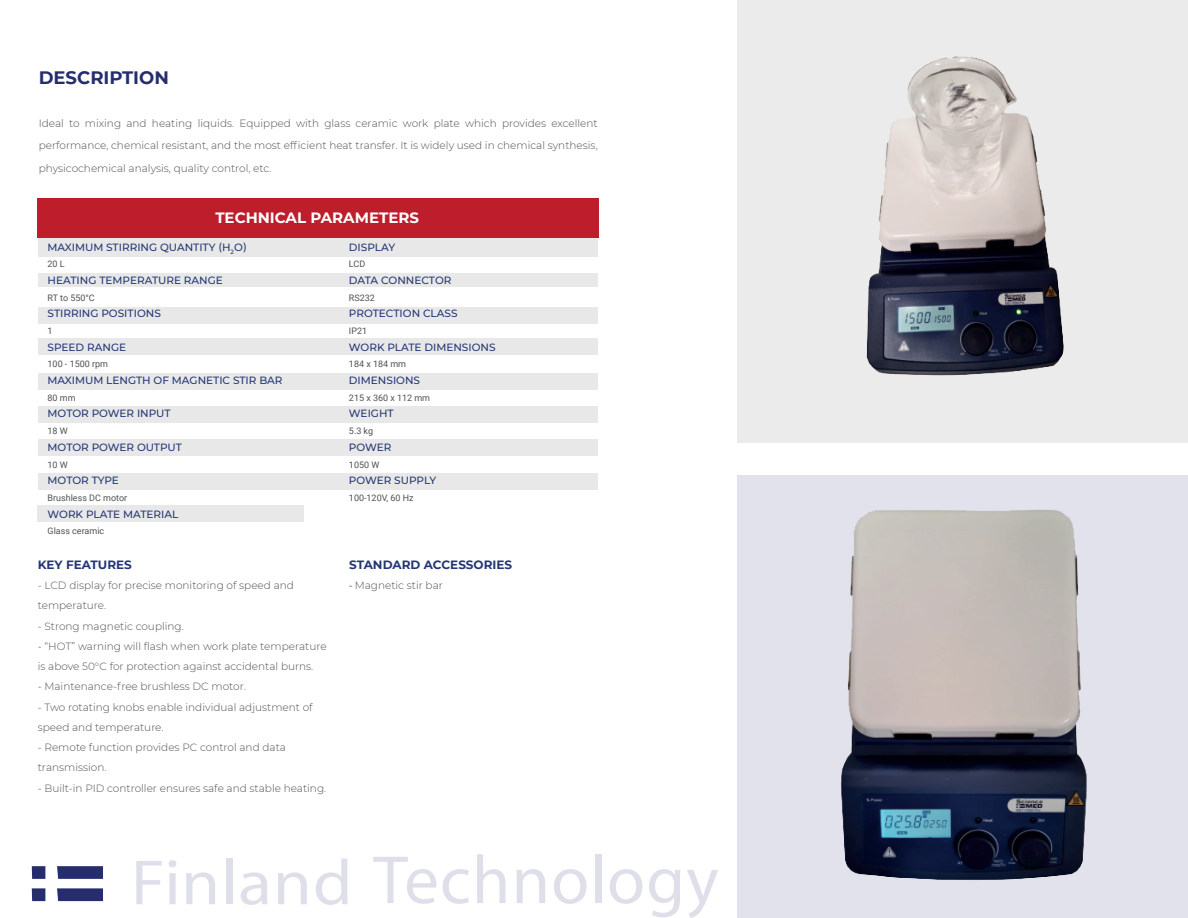
<style>
.page{position:relative;width:1188px;height:918px;background:#fff}
.page>*{position:absolute;margin:0;border:0;box-sizing:border-box;transform-origin:0 0}
.t1{font:700 18px "Montserrat";color:#252d6e}
.t2{font:700 15px "Montserrat";color:#fff}
.t3{font:700 12px "Montserrat";color:#243775}
.t4{font:300 10.5px/20.2px "Montserrat";color:#4f5252}
.t5{font:500 10.5px "Montserrat";color:#243775}
.t6{font:9px "Roboto";color:#4f5252}
.s1{font-family:"Myriad Pro";font-weight:400}
</style>
<div class="page">
<div style="left:738px;top:0;width:450px;height:443px;background:#ebebeb"></div>
<div style="left:738px;top:475px;width:450px;height:443px;background:#e1e2eb"></div>
<div style="left:32px;top:866px;width:13px;height:13px;background:#252d6e"></div>
<svg style="left:57px;top:866px;width:46px;height:13px"></svg>
<svg style="left:57px;top:888px;width:46px;height:13px"></svg>
<div style="left:32px;top:888px;width:13px;height:13px;background:#252d6e"></div>
<svg style="left:136px;top:861px;width:26px;height:43px"></svg>
<svg style="left:169px;top:860px;width:7px;height:44px"></svg>
<svg style="left:186px;top:872px;width:29px;height:32px"></svg>
<div style="left:226px;top:859px;width:7px;height:45px;background:#dedfe9"></div>
<svg style="left:241px;top:872px;width:27px;height:33px"></svg>
<svg style="left:278px;top:872px;width:29px;height:32px"></svg>
<svg style="left:316px;top:859px;width:32px;height:46px"></svg>
<svg style="left:373px;top:857px;width:63px;height:47px"></svg>
<svg style="left:443px;top:869px;width:26px;height:35px"></svg>
<svg style="left:477px;top:854px;width:29px;height:49px"></svg>
<svg style="left:516px;top:869px;width:29px;height:34px"></svg>
<svg style="left:554px;top:869px;width:33px;height:35px"></svg>
<div style="left:595px;top:854px;width:7px;height:49px;background:#dedfe9"></div>
<svg style="left:610px;top:869px;width:32px;height:35px"></svg>
<svg style="left:649px;top:869px;width:31px;height:48px"></svg>
<svg style="left:687px;top:870px;width:31px;height:48px"></svg>
<div style="left:38px;top:198px;width:561px;height:40px;background:#be1d2c"></div>
<div style="left:38px;top:238px;width:560px;height:19px;background:#e8e8e8"></div>
<div style="left:38px;top:273px;width:560px;height:14px;background:#e8e8e8"></div>
<div style="left:38px;top:505px;width:266px;height:16px;background:#e8e8e8"></div>
<div style="left:38px;top:473px;width:560px;height:17px;background:#e8e8e8"></div>
<div style="left:38px;top:439px;width:560px;height:16px;background:#e8e8e8"></div>
<div style="left:38px;top:373px;width:560px;height:16px;background:#e8e8e8"></div>
<div style="left:38px;top:406px;width:560px;height:16px;background:#e8e8e8"></div>
<div style="left:38px;top:338px;width:560px;height:17px;background:#e8e8e8"></div>
<div style="left:38px;top:307px;width:560px;height:16px;background:#e8e8e8"></div>
<img style="left:866px;top:56px;width:198px;height:320px">
<img style="left:841px;top:509px;width:246px;height:371px">
<h1 class="t1" style="left:39px;top:65px;width:132px">DESCRIPTION</h1>
<p class="t4" style="left:39px;top:112px;width:561px;line-height:22.5px;text-align:justify">Ideal to mixing and heating liquids. Equipped with glass ceramic work plate which provides excellent performance, chemical resistant, and the most efficient heat transfer. It is widely used in chemical synthesis, physicochemical analysis, quality control, etc.</p>
<h2 class="t2" style="left:215px;top:207px;width:205px">TECHNICAL PARAMETERS</h2>
<p class="t5" style="left:48px;top:240px;width:201px">MAXIMUM STIRRING QUANTITY (H<sub>2</sub>O)</p>
<p class="t6" style="left:48px;top:258px;width:19px">20 L</p>
<p class="t5" style="left:48px;top:273px;width:177px">HEATING TEMPERATURE RANGE</p>
<p class="t6" style="left:48px;top:291px;width:49px">RT to 550°C</p>
<p class="t5" style="left:48px;top:306px;width:115px">STIRRING POSITIONS</p>
<p class="t6" style="left:48px;top:325px;width:7px">1</p>
<p class="t5" style="left:48px;top:340px;width:80px">SPEED RANGE</p>
<p class="t6" style="left:48px;top:358px;width:62px">100 - 1500 rpm</p>
<p class="t5" style="left:48px;top:373px;width:237px">MAXIMUM LENGTH OF MAGNETIC STIR BAR</p>
<p class="t6" style="left:48px;top:391px;width:30px">80 mm</p>
<p class="t5" style="left:48px;top:406px;width:125px">MOTOR POWER INPUT</p>
<p class="t6" style="left:48px;top:425px;width:22px">18 W</p>
<p class="t5" style="left:48px;top:440px;width:136px">MOTOR POWER OUTPUT</p>
<p class="t6" style="left:48px;top:458px;width:22px">10 W</p>
<p class="t5" style="left:48px;top:473px;width:73px">MOTOR TYPE</p>
<p class="t6" style="left:48px;top:491px;width:81px">Brushless DC motor</p>
<p class="t5" style="left:48px;top:507px;width:132px">WORK PLATE MATERIAL</p>
<p class="t6" style="left:48px;top:525px;width:58px">Glass ceramic</p>
<p class="t3" style="left:38px;top:556px;width:96px">KEY FEATURES</p>
<p class="t4" style="left:38px;top:575px;width:258px">- LCD display for precise monitoring of speed and temperature.</p>
<p class="t4" style="left:38px;top:615px;width:148px">- Strong magnetic coupling.</p>
<p class="t4" style="left:38px;top:636px;width:290px">- “HOT” warning will flash when work plate temperature is above 50°C for protection against accidental burns.</p>
<p class="t4" style="left:38px;top:676px;width:210px">- Maintenance-free brushless DC motor.</p>
<p class="t4" style="left:38px;top:696px;width:276px">- Two rotating knobs enable individual adjustment of speed and temperature.</p>
<p class="t4" style="left:38px;top:737px;width:250px">- Remote function provides PC control and data transmission.</p>
<p class="t4" style="left:38px;top:777px;width:290px">- Built-in PID controller ensures safe and stable heating.</p>
<p class="t5" style="left:349px;top:240px;width:48px">DISPLAY</p>
<p class="t6" style="left:349px;top:258px;width:18px">LCD</p>
<p class="t5" style="left:349px;top:273px;width:104px">DATA CONNECTOR</p>
<p class="t6" style="left:349px;top:291px;width:28px">RS232</p>
<p class="t5" style="left:349px;top:306px;width:110px">PROTECTION CLASS</p>
<p class="t6" style="left:349px;top:325px;width:20px">IP21</p>
<p class="t5" style="left:349px;top:340px;width:148px">WORK PLATE DIMENSIONS</p>
<p class="t6" style="left:349px;top:358px;width:59px">184 x 184 mm</p>
<p class="t5" style="left:349px;top:373px;width:73px">DIMENSIONS</p>
<p class="t6" style="left:349px;top:391px;width:83px">215 x 360 x 112 mm</p>
<p class="t5" style="left:349px;top:406px;width:46px">WEIGHT</p>
<p class="t6" style="left:349px;top:425px;width:26px">5.3 kg</p>
<p class="t5" style="left:349px;top:440px;width:44px">POWER</p>
<p class="t6" style="left:349px;top:458px;width:32px">1050 W</p>
<p class="t5" style="left:349px;top:473px;width:89px">POWER SUPPLY</p>
<p class="t6" style="left:349px;top:491px;width:66px">100-120V, 60 Hz</p>
<p class="t3" style="left:349px;top:556px;width:164px">STANDARD ACCESSORIES</p>
<p class="t4" style="left:349px;top:575px;width:95px"><span class="s1">-</span> Magnetic stir bar</p>
</div>
